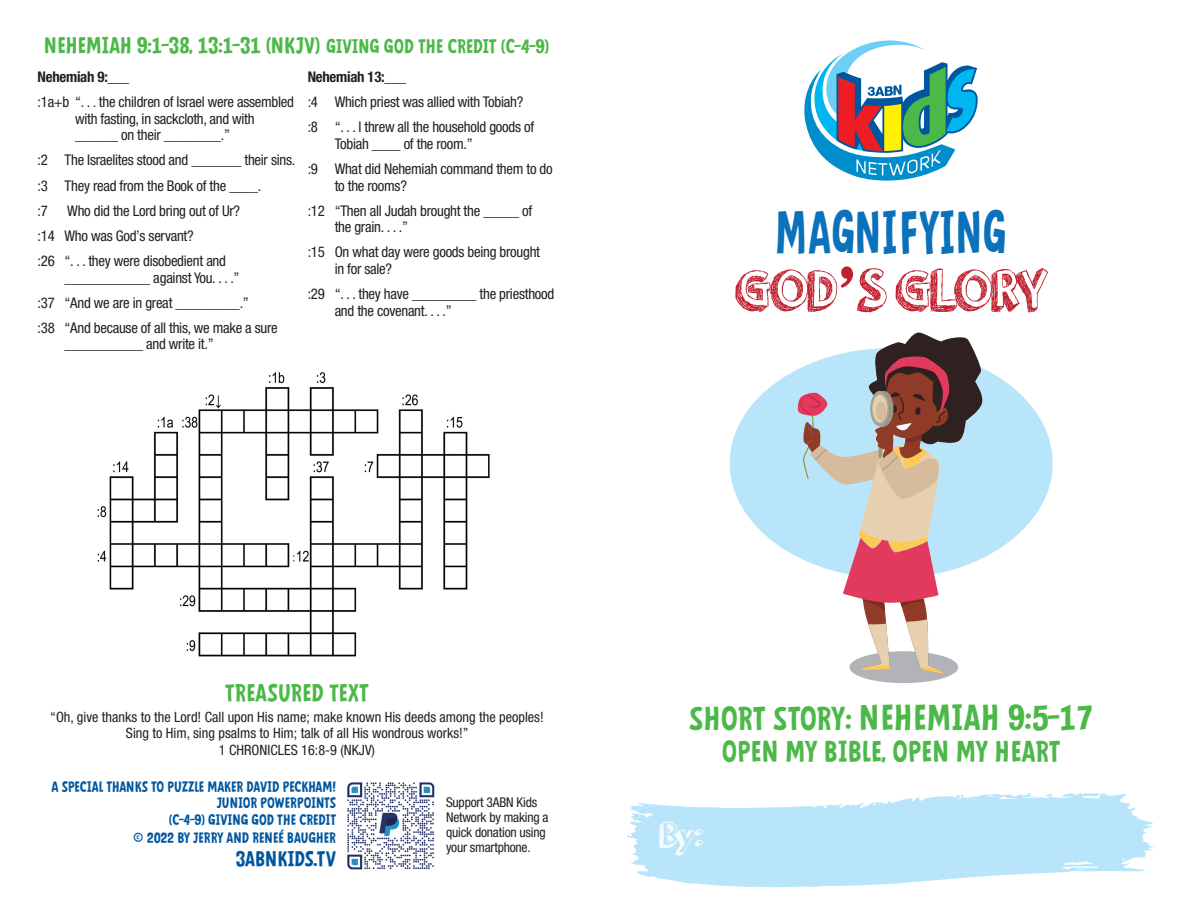
<style>
.page{position:relative;width:1188px;height:918px;background:#fff}
.page>*{position:absolute;margin:0;border:0;box-sizing:border-box;transform-origin:0 0}
.t1{font:59.4px "orangejuice";letter-spacing:-.005em;color:#c01f2e;scale:.91 1}
.t2{font:54.9px "Mindflyers";color:#0a71ba;scale:.78 1}
.t3{font:36.6px "orangejuice";color:#fff}
.t4{font:33px "Mindflyers";color:#4cb848}
.t5{font:27px "Mindflyers";color:#4cb848}
.t6{font:22.5px "Mindflyers";color:#4cb848}
.t7{font:21px "Mindflyers";letter-spacing:-.01em;color:#4cb848}
.t8{font:19.5px "Mindflyers";letter-spacing:-.01em;color:#01579f}
.t9{font:condensed 14.85px/16.5px "Helvetica Neue LT Pro";letter-spacing:-.02em;color:#231f20}
.t10{font:700 condensed 14.85px "Helvetica Neue LT Pro";letter-spacing:-.02em;color:#231f20}
.t11{font:condensed 14.25px/16.5px "Helvetica Neue LT Pro";color:#231f20;text-align:center}
.t12{font:13.5px/16.2px "Mindflyers";letter-spacing:-.01em;color:#01579f;text-align:right}
.t13{font:condensed 13.5px/15px "Helvetica Neue LT Pro";letter-spacing:-.015em;color:#231f20}
.s1{font-size:18px}
.s2{font-family:"Stencil Std"}
.s3{font-size:30px}
</style>
<div class="page">
<div style="left:730px;top:348px;width:323px;height:230px;background:#b9e5fa;border-radius:50%"></div>
<img style="left:97px;top:372px;width:393px;height:285px">
<img style="left:347px;top:782px;width:88px;height:88px">
<svg style="left:804px;top:40px;width:174px;height:141px"></svg>
<svg style="left:626px;top:793px;width:529px;height:94px;fill:#b9e5fa"></svg>
<div style="left:850px;top:651px;width:108px;height:32px;background:#b2b3b7;border-radius:50%"></div>
<svg style="left:798px;top:333px;width:187px;height:342px"></svg>
<p class="t7" style="left:45px;top:33px;width:507px">NEHEMIAH 9:1-38, 13:1-31 (NKJV) <span class="s1">GIVING GOD THE CREDIT (C-4-9)</span></p>
<p class="t10" style="left:38px;top:68px;width:93px">Nehemiah 9:___</p>
<p class="t9" style="left:75px;top:94px;width:221px;text-indent:-38px">:1a+b “. . . the children of Israel were assembled with fasting, in sackcloth, and with ______ on their ________.”</p>
<p class="t9" style="left:38px;top:152px;width:259px">:2 The Israelites stood and _______ their sins.</p>
<p class="t9" style="left:38px;top:177px;width:225px">:3 They read from the Book of the ____.</p>
<p class="t9" style="left:38px;top:202px;width:12px">:7</p>
<p class="t9" style="left:67px;top:202px;width:174px">Who did the Lord bring out of Ur?</p>
<p class="t9" style="left:38px;top:227px;width:158px">:14 Who was God’s servant?</p>
<p class="t9" style="left:65px;top:252px;width:177px;text-indent:-27px">:26 “. . . they were disobedient and ____________ against You. . . .”</p>
<p class="t9" style="left:38px;top:294px;width:213px">:37 “And we are in great _________.”</p>
<p class="t9" style="left:65px;top:319px;width:215px;text-indent:-27px">:38 “And because of all this, we make a sure ___________ and write it.”</p>
<p class="t10" style="left:308px;top:68px;width:100px">Nehemiah 13:___</p>
<p class="t9" style="left:308px;top:94px;width:217px">:4 Which priest was allied with Tobiah?</p>
<p class="t9" style="left:335px;top:119px;width:201px;text-indent:-27px">:8 “. . . I threw all the household goods of<br>Tobiah ____ of the room.”</p>
<p class="t9" style="left:335px;top:160px;width:220px;text-indent:-27px">:9 What did Nehemiah command them to do to the rooms?</p>
<p class="t9" style="left:335px;top:202px;width:199px;text-indent:-27px">:12 “Then all Judah brought the _____ of the grain. . . .”</p>
<p class="t9" style="left:335px;top:244px;width:207px;text-indent:-27px">:15 On what day were goods being brought in for sale?</p>
<p class="t9" style="left:335px;top:285px;width:221px;text-indent:-27px">:29 “. . . they have _________ the priesthood and the covenant. . . .”</p>
<p class="t2" style="left:776px;top:199px;width:298px">MAGNIFYING</p>
<p class="t1" style="left:735px;top:249px;width:344px">GOD<span class="s2">’</span>S GLORY</p>
<p class="t6" style="left:225px;top:679px;width:145px">TREASURED TEXT</p>
<p class="t11" style="left:50px;top:708px;width:495px">“Oh, give thanks to the Lord! Call upon His name; make known His deeds among the peoples!<br>Sing to Him, sing psalms to Him; talk of all His wondrous works!”</p>
<p class="t11" style="left:219px;top:741px;width:158px">1 CHRONICLES 16:8-9 (NKJV)</p>
<p class="t12" style="left:52px;top:779px;width:286px">A SPECIAL THANKS TO PUZZLE MAKER DAVID PECKHAM!</p>
<p class="t12" style="left:169px;top:795px;width:169px">JUNIOR POWERPOINTS<br>(C-4-9) GIVING GOD THE CREDIT</p>
<p class="t12" style="left:133px;top:829px;width:205px">© 2022 BY JERRY AND RENEÉ BAUGHER</p>
<p class="t8" style="left:235px;top:847px;width:102px">3ABNKIDS.TV</p>
<p class="t13" style="left:446px;top:795px;width:104px">Support 3ABN Kids<br>Network by making a quick donation using your smartphone.</p>
<p class="t4" style="left:689px;top:697px;width:405px"><span class="s3">SHORT STORY:</span> NEHEMIAH 9:5-17</p>
<p class="t5" style="left:722px;top:735px;width:340px">OPEN MY BIBLE, OPEN MY HEART</p>
<p class="t3" style="left:660px;top:809px;width:45px">By:</p>
</div>
